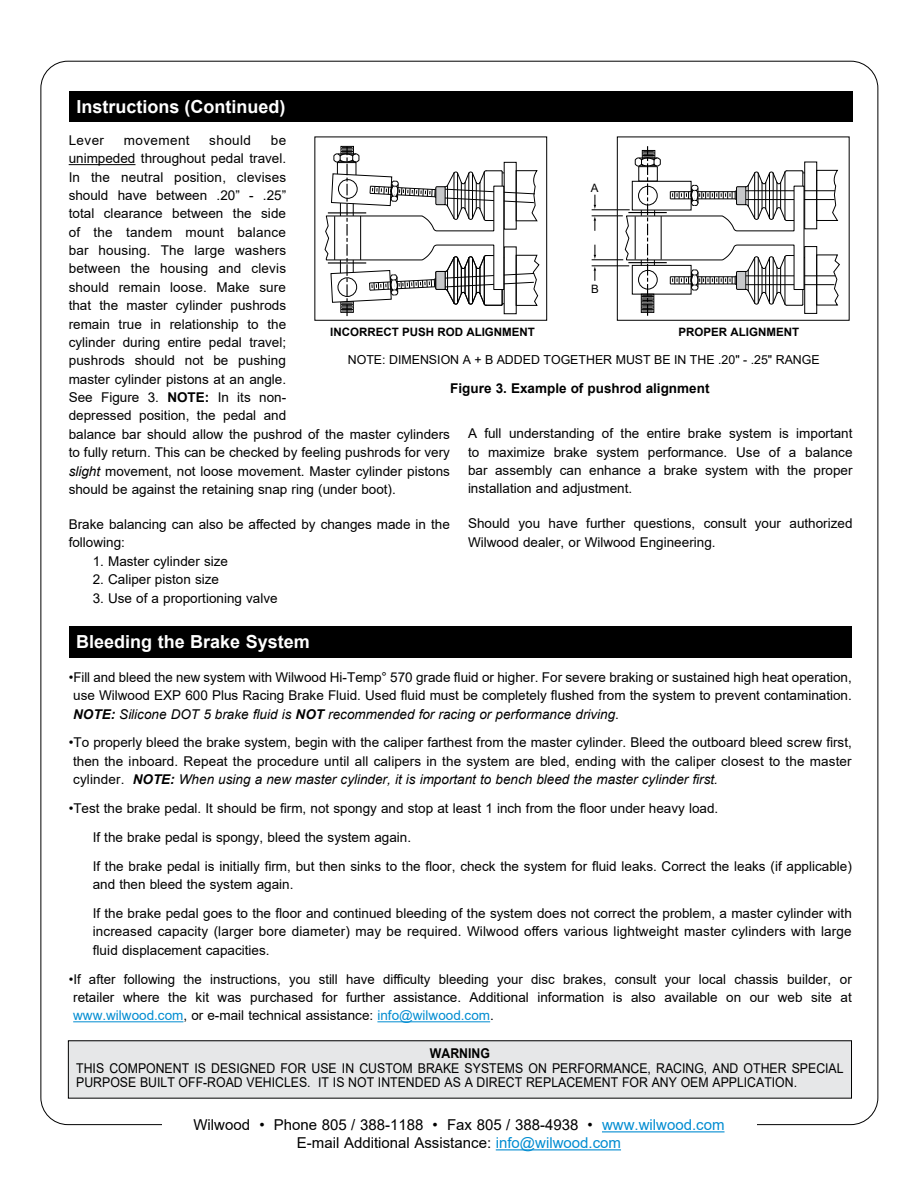
<style>
.page{position:relative;width:918px;height:1188px;background:#fff}
.page>*{position:absolute;margin:0;border:0;box-sizing:border-box;transform-origin:0 0}
.t1{font:700 18px "Arial";color:#fff}
.t2{font:15px/18px "Arial";color:#000;text-align:center}
.t3{font:13.5px/18.3px "Arial";color:#000}
.t4{font:13.5px/14.2px "Arial";color:#000;scale:.91 1}
.t5{font:700 13.5px "Arial";color:#000}
.t6{font:13.5px "Arial";letter-spacing:.03em;color:#000}
.t7{font:700 13.5px "Arial";color:#000;scale:.91 1}
.t8{font:12.45px "Arial";color:#000}
.t9{font:700 11.55px "Arial";color:#000}
.t10{font:11.55px "Arial";color:#000}
.s1{font-weight:700}
.s2{font-style:italic}
.s3{font-weight:700;font-style:italic}
.s4{color:#008cd1}
</style>
<div class="page">
<hr style="left:602px;top:1131px;width:123px;height:1px;background:#008cd1">
<hr style="left:496px;top:1149px;width:125px;height:1px;background:#008cd1">
<hr style="left:69px;top:164px;width:67px;height:1px;background:#000">
<div style="left:341px;top:146px;width:13px;height:19px;border:1px solid #000"></div>
<div style="left:617px;top:137px;width:233px;height:184px;border:1px solid #000"></div>
<div style="left:315px;top:137px;width:232px;height:184px;border:1px solid #000"></div>
<hr style="left:592px;top:209px;width:38px;height:1px;background:#000">
<hr style="left:592px;top:215px;width:31px;height:1px;background:#000">
<svg style="left:594px;top:195px;width:2px;height:14px"></svg>
<svg style="left:594px;top:216px;width:2px;height:15px"></svg>
<hr style="left:592px;top:259px;width:31px;height:1px;background:#000">
<hr style="left:592px;top:265px;width:37px;height:1px;background:#000">
<svg style="left:594px;top:245px;width:2px;height:14px"></svg>
<svg style="left:594px;top:266px;width:2px;height:15px"></svg>
<svg style="left:324px;top:147px;width:216px;height:169px"></svg>
<svg style="left:625px;top:146px;width:215px;height:170px"></svg>
<div style="left:69px;top:91px;width:784px;height:31px;background:#000"></div>
<hr style="left:73px;top:1021px;width:110px;height:1px;background:#008cd1">
<hr style="left:377px;top:1021px;width:113px;height:1px;background:#008cd1">
<div style="left:69px;top:626px;width:783px;height:32px;background:#000"></div>
<div style="left:68px;top:1041px;width:784px;height:57px;background:#e6e7e8"></div>
<h1 class="t1" style="left:76px;top:94px;width:210px">Instructions (Continued)</h1>
<p class="t3" style="left:69px;top:131px;width:383px;text-indent:202px">be<br>unimpeded throughout pedal travel.<br>In the neutral position, clevises<br>should have between .20” - .25”<br>total clearance between the side<br>of the tandem mount balance<br>bar housing. The large washers<br>between the housing and clevis<br>should remain loose. Make sure<br>that the master cylinder pushrods<br>remain true in relationship to the<br>cylinder during entire pedal travel;<br>pushrods should not be pushing<br>master cylinder pistons at an angle.<br>See Figure 3. <span class="s1">NOTE:</span> In its non-<br>depressed position, the pedal and<br>balance bar should allow the pushrod of the master cylinders to fully return. This can be checked by feeling pushrods for very <span class="s2">slight</span> movement, not loose movement. Master cylinder pistons should be against the retaining snap ring (under boot).</p>
<p class="t3" style="left:69px;top:515px;width:383px">Brake balancing can also be affected by changes made in the following:</p>
<p class="t3" style="left:93px;top:552px;width:137px">1. Master cylinder size</p>
<p class="t3" style="left:93px;top:570px;width:128px">2. Caliper piston size</p>
<p class="t3" style="left:93px;top:589px;width:186px">3. Use of a proportioning valve</p>
<p class="t3" style="left:69px;top:131px;width:37px">Lever</p>
<p class="t6" style="left:124px;top:131px;width:67px">movement</p>
<p class="t3" style="left:209px;top:131px;width:43px">should</p>
<p class="t10" style="left:591px;top:180px;width:9px">A</p>
<p class="t10" style="left:591px;top:281px;width:9px">B</p>
<p class="t9" style="left:330px;top:324px;width:206px">INCORRECT PUSH ROD ALIGNMENT</p>
<p class="t9" style="left:678px;top:324px;width:122px">PROPER ALIGNMENT</p>
<p class="t8" style="left:348px;top:351px;width:473px">NOTE: DIMENSION A + B ADDED TOGETHER MUST BE IN THE .20" - .25" RANGE</p>
<p class="t5" style="left:450px;top:379px;width:261px">Figure 3. Example of pushrod alignment</p>
<p class="t3" style="left:468px;top:424px;width:386px;text-align:justify">A full understanding of the entire brake system is important to maximize brake system performance. Use of a balance bar assembly can enhance a brake system with the proper installation and adjustment.</p>
<p class="t3" style="left:468px;top:514px;width:386px">Should you have further questions, consult your authorized<br>Wilwood dealer, or Wilwood Engineering.</p>
<h1 class="t1" style="left:76px;top:629px;width:235px">Bleeding the Brake System</h1>
<p class="t3" style="left:73px;top:668px;width:780px;text-align:justify;text-indent:-4px">•Fill and bleed the new system with Wilwood Hi-Temp° 570 grade fluid or higher. For severe braking or sustained high heat operation, use Wilwood EXP 600 Plus Racing Brake Fluid. Used fluid must be completely flushed from the system to prevent contamination.<br><span class="s3">NOTE:</span> <span class="s2">Silicone DOT 5 brake fluid is</span> <span class="s3">NOT</span> <span class="s2">recommended for racing or performance driving</span>.</p>
<p class="t3" style="left:73px;top:733px;width:780px;text-align:justify;text-indent:-4px">•To properly bleed the brake system, begin with the caliper farthest from the master cylinder. Bleed the outboard bleed screw first, then the inboard. Repeat the procedure until all calipers in the system are bled, ending with the caliper closest to the master cylinder. <span class="s3">NOTE:</span> <span class="s2">When using a new master cylinder, it is important to bench bleed the master cylinder first.</span></p>
<p class="t3" style="left:93px;top:794px;width:761px;line-height:29px;text-indent:-24px">•Test the brake pedal. It should be firm, not spongy and stop at least 1 inch from the floor under heavy load.<br>If the brake pedal is spongy, bleed the system again.<br>If the brake pedal is initially firm, but then sinks to the floor, check the system for fluid leaks. Correct the leaks (if applicable)</p>
<p class="t3" style="left:93px;top:870px;width:761px;line-height:29px">and then bleed the system again.<br>If the brake pedal goes to the floor and continued bleeding of the system does not correct the problem, a master cylinder with</p>
<p class="t3" style="left:93px;top:922px;width:761px">increased capacity (larger bore diameter) may be required. Wilwood offers various lightweight master cylinders with large fluid displacement capacities.</p>
<p class="t3" style="left:73px;top:970px;width:780px;text-align:justify;text-indent:-5px">•If after following the instructions, you still have difficulty bleeding your disc brakes, consult your local chassis builder, or retailer where the kit was purchased for further assistance. Additional information is also available on our web site at <span class="s4">www.wilwood.com</span>, or e-mail technical assistance: <span class="s4">info@wilwood.com</span>.</p>
<p class="t7" style="left:430px;top:1044px;width:67px">WARNING</p>
<p class="t4" style="left:76px;top:1061px;width:845px">THIS COMPONENT IS DESIGNED FOR USE IN CUSTOM BRAKE SYSTEMS ON PERFORMANCE, RACING, AND OTHER SPECIAL<br>PURPOSE BUILT OFF-ROAD VEHICLES. IT IS NOT INTENDED AS A DIRECT REPLACEMENT FOR ANY OEM APPLICATION.</p>
<p class="t2" style="left:193px;top:1116px;width:533px">Wilwood • Phone 805 / 388-1188 • Fax 805 / 388-4938 • <span class="s4">www.wilwood.com<br></span>E-mail Additional Assistance: <span class="s4">info@wilwood.com</span></p>
</div>
